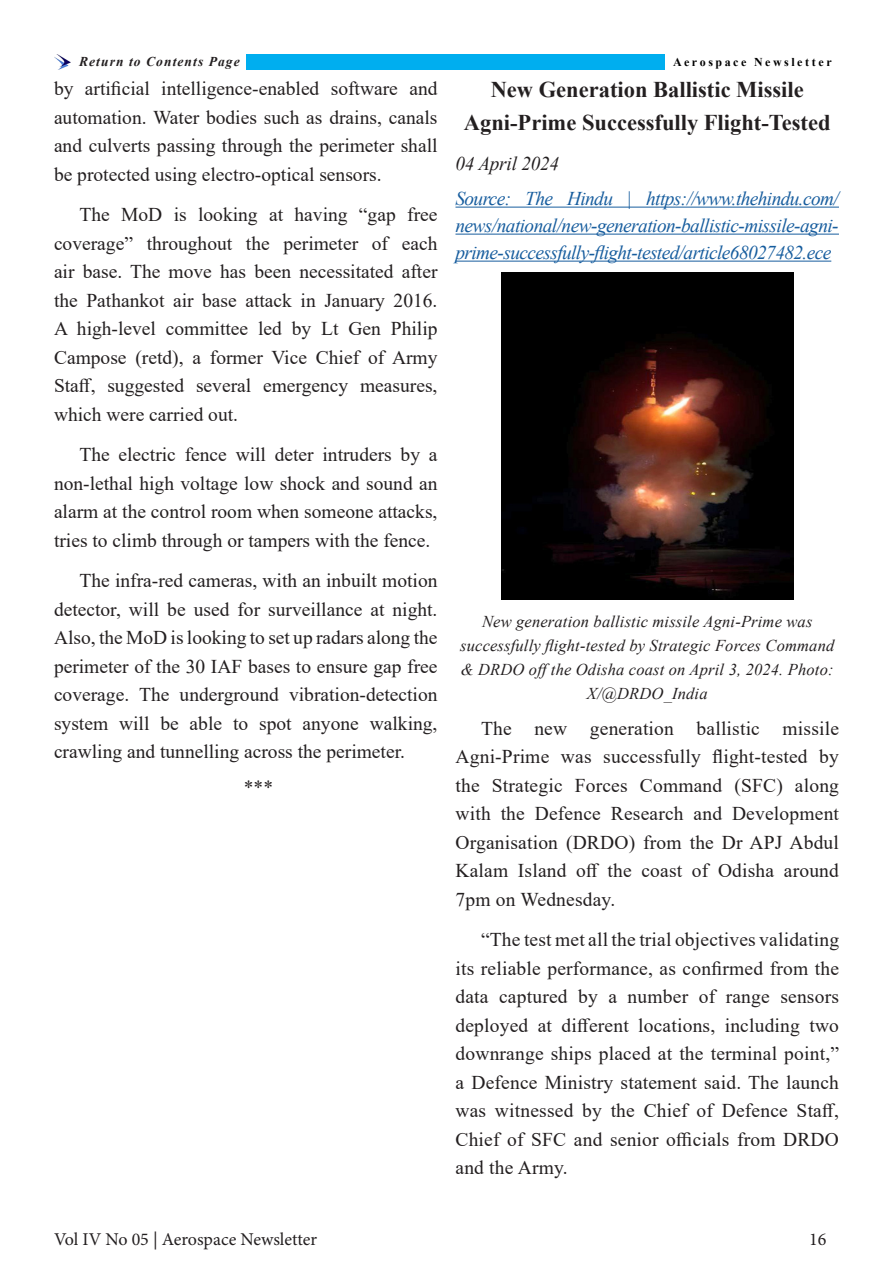
<style>
.page{position:relative;width:893px;height:1263px;background:#fff}
.page>*{position:absolute;margin:0;border:0;box-sizing:border-box;transform-origin:0 0}
.t1{font:700 22.5px/33px "Times New Roman";color:#231f20;text-align:center}
.t2{font:19.5px/28.5px "Times New Roman";color:#231f20;text-align:justify}
.t3{font:italic 19.5px/27px "Times New Roman";letter-spacing:-.03em;color:#175d9e;text-align:justify}
.t4{font:italic 19.5px "Times New Roman";letter-spacing:-.01em;color:#231f20}
.t5{font:18px "Minion Pro";color:#231f20}
.t6{font:italic 16.5px/24px "Times New Roman";letter-spacing:.01em;color:#231f20;text-align:center}
.t7{font:italic 700 13.5px "Times New Roman";letter-spacing:.08em;color:#231f20}
.t8{font:700 12px "Times New Roman";letter-spacing:.21em;color:#000}
</style>
<div class="page">
<img style="left:54px;top:54px;width:17px;height:16px">
<div style="left:246px;top:54px;width:420px;height:16px;background:#00aeef"></div>
<hr style="left:455px;top:207px;width:384px;height:1px;background:#175d9e">
<hr style="left:455px;top:234px;width:384px;height:1px;background:#175d9e">
<hr style="left:455px;top:261px;width:376px;height:1px;background:#175d9e">
<img style="left:501px;top:273px;width:292px;height:327px">
<p class="t7" style="left:79px;top:52px;width:162px">Return to Contents Page</p>
<p class="t8" style="left:673px;top:53px;width:160px">Aerospace Newsletter</p>
<p class="t2" style="left:54px;top:74px;width:385px">by artificial intelligence-enabled software and automation. Water bodies such as drains, canals and culverts passing through the perimeter shall be protected using electro-optical sensors.</p>
<p class="t2" style="left:54px;top:200px;width:385px;text-indent:26px">The MoD is looking at having “gap free coverage” throughout the perimeter of each air base. The move has been necessitated after the Pathankot air base attack in January 2016.<br>A high-level committee led by Lt Gen Philip Campose (retd), a former Vice Chief of Army Staff, suggested several emergency measures, which were carried out.</p>
<p class="t2" style="left:54px;top:440px;width:385px;text-indent:26px">The electric fence will deter intruders by a non-lethal high voltage low shock and sound an alarm at the control room when someone attacks, tries to climb through or tampers with the fence.</p>
<p class="t2" style="left:54px;top:566px;width:385px;text-indent:26px">The infra-red cameras, with an inbuilt motion detector, will be used for surveillance at night.<br>Also, the MoD is looking to set up radars along the perimeter of the 30 IAF bases to ensure gap free coverage. The underground vibration-detection system will be able to spot anyone walking, crawling and tunnelling across the perimeter.</p>
<p class="t2" style="left:244px;top:773px;width:31px">***</p>
<p class="t1" style="left:464px;top:72px;width:368px">New Generation Ballistic Missile<br>Agni-Prime Successfully Flight-Tested</p>
<p class="t4" style="left:455px;top:151px;width:105px">04 April 2024</p>
<p class="t3" style="left:455px;top:184px;width:385px">Source: The Hindu | https://www.thehindu.com/ news/national/new-generation-ballistic-missile-agni&shy;prime-successfully-flight-tested/article68027482.ece</p>
<p class="t6" style="left:460px;top:609px;width:376px">New generation ballistic missile Agni-Prime was successfully flight-tested by Strategic Forces Command &amp; DRDO offthe Odisha coast on April 3, 2024. Photo:<br>X/@DRDO_India</p>
<p class="t2" style="left:455px;top:713px;width:385px;text-indent:26px">The new generation ballistic missile Agni-Prime was successfully flight-tested by the Strategic Forces Command (SFC) along with the Defence Research and Development Organisation (DRDO) from the Dr APJ Abdul Kalam Island off the coast of Odisha around 7pm on Wednesday.</p>
<p class="t2" style="left:455px;top:925px;width:385px;text-indent:26px">“The test met all the trial objectives validating its reliable performance, as confirmed from the data captured by a number of range sensors deployed at different locations, including two downrange ships placed at the terminal point,” a Defence Ministry statement said. The launch was witnessed by the Chief of Defence Staff, Chief of SFC and senior officials from DRDO and the Army.</p>
<p class="t5" style="left:54px;top:1227px;width:265px">Vol IV No 05 | Aerospace Newsletter</p>
<p class="t5" style="left:809px;top:1227px;width:19px">16</p>
</div>
